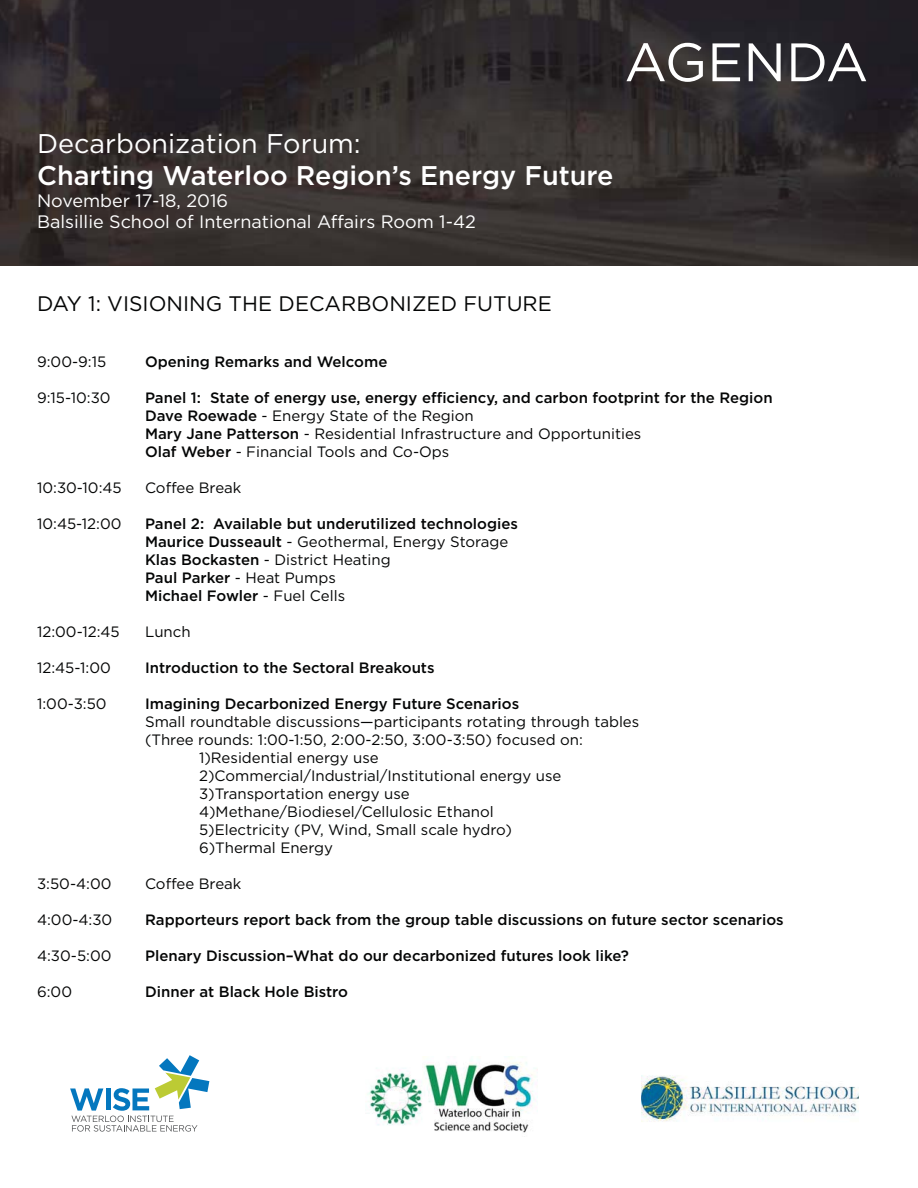
<style>
.page{position:relative;width:918px;height:1188px;background:#fff}
.page>*{position:absolute;margin:0;border:0;box-sizing:border-box;transform-origin:0 0}
.t1{font:54px "Gotham";color:#fff}
.t2{font:500 27px "Gotham";color:#fff}
.t3{font:27px "Gotham";color:#fff}
.t4{font:21px "Gotham";color:#040505}
.t5{font:18px/21.6px "Gotham";color:#fff}
.t6{font:500 15px/18px "Gotham";color:#040505}
.t7{font:15px "Gotham";color:#040505}
.s1{font-weight:400}
</style>
<div class="page">
<img style="left:0;top:0;width:918px;height:266px">
<svg style="left:70px;top:1055px;width:139px;height:77px"></svg>
<img style="left:367px;top:1060px;width:169px;height:73px">
<img style="left:642px;top:1075px;width:217px;height:47px">
<h1 class="t1" style="left:624px;top:42px;width:246px">AGENDA</h1>
<h2 class="t3" style="left:37px;top:133px;width:325px">Decarbonization Forum:</h2>
<h2 class="t2" style="left:37px;top:165px;width:578px">Charting Waterloo Region’s Energy Future</h2>
<p class="t5" style="left:37px;top:191px;width:440px">November 17-18, 2016<br>Balsillie School of International Affairs Room 1-42</p>
<h3 class="t4" style="left:37px;top:296px;width:516px">DAY 1: VISIONING THE DECARBONIZED FUTURE</h3>
<p class="t7" style="left:37px;top:356px;width:71px">9:00-9:15</p>
<p class="t6" style="left:145px;top:354px;width:244px">Opening Remarks and Welcome</p>
<p class="t7" style="left:37px;top:392px;width:75px">9:15-10:30</p>
<p class="t6" style="left:145px;top:390px;width:629px">Panel 1: State of energy use, energy efficiency, and carbon footprint for the Region Dave Roewade <span class="s1">- Energy State of the Region<br></span>Mary Jane Patterson <span class="s1">- Residential Infrastructure and Opportunities<br></span>Olaf Weber <span class="s1">- Financial Tools and Co-Ops</span></p>
<p class="t7" style="left:37px;top:482px;width:86px">10:30-10:45</p>
<p class="t7" style="left:145px;top:482px;width:98px">Coffee Break</p>
<p class="t7" style="left:37px;top:518px;width:86px">10:45-12:00</p>
<p class="t6" style="left:145px;top:516px;width:374px">Panel 2: Available but underutilized technologies Maurice Dusseault <span class="s1">- Geothermal, Energy Storage </span>Klas Bockasten <span class="s1">- District Heating<br></span>Paul Parker <span class="s1">- Heat Pumps<br></span>Michael Fowler <span class="s1">- Fuel Cells</span></p>
<p class="t7" style="left:37px;top:626px;width:84px">12:00-12:45</p>
<p class="t7" style="left:145px;top:626px;width:47px">Lunch</p>
<p class="t7" style="left:37px;top:662px;width:75px">12:45-1:00</p>
<p class="t6" style="left:145px;top:660px;width:291px">Introduction to the Sectoral Breakouts</p>
<p class="t7" style="left:37px;top:698px;width:71px">1:00-3:50</p>
<p class="t6" style="left:145px;top:696px;width:376px">Imagining Decarbonized Energy Future Scenarios</p>
<p class="t7" style="left:145px;top:716px;width:496px">Small roundtable discussions—participants rotating through tables</p>
<p class="t7" style="left:145px;top:734px;width:439px">(Three rounds: 1:00-1:50, 2:00-2:50, 3:00-3:50) focused on:</p>
<p class="t7" style="left:199px;top:752px;width:181px">1)Residential energy use</p>
<p class="t7" style="left:199px;top:770px;width:364px">2)Commercial/Industrial/Institutional energy use</p>
<p class="t7" style="left:199px;top:788px;width:212px">3)Transportation energy use</p>
<p class="t7" style="left:199px;top:806px;width:296px">4)Methane/Biodiesel/Cellulosic Ethanol</p>
<p class="t7" style="left:199px;top:824px;width:314px">5)Electricity (PV, Wind, Small scale hydro)</p>
<p class="t7" style="left:199px;top:842px;width:136px">6)Thermal Energy</p>
<p class="t7" style="left:37px;top:878px;width:76px">3:50-4:00</p>
<p class="t7" style="left:145px;top:878px;width:98px">Coffee Break</p>
<p class="t7" style="left:37px;top:914px;width:77px">4:00-4:30</p>
<p class="t6" style="left:145px;top:912px;width:640px">Rapporteurs report back from the group table discussions on future sector scenarios</p>
<p class="t7" style="left:37px;top:950px;width:76px">4:30-5:00</p>
<p class="t6" style="left:145px;top:948px;width:485px">Plenary Discussion–What do our decarbonized futures look like?</p>
<p class="t7" style="left:37px;top:986px;width:36px">6:00</p>
<p class="t6" style="left:145px;top:984px;width:205px">Dinner at Black Hole Bistro</p>
</div>
